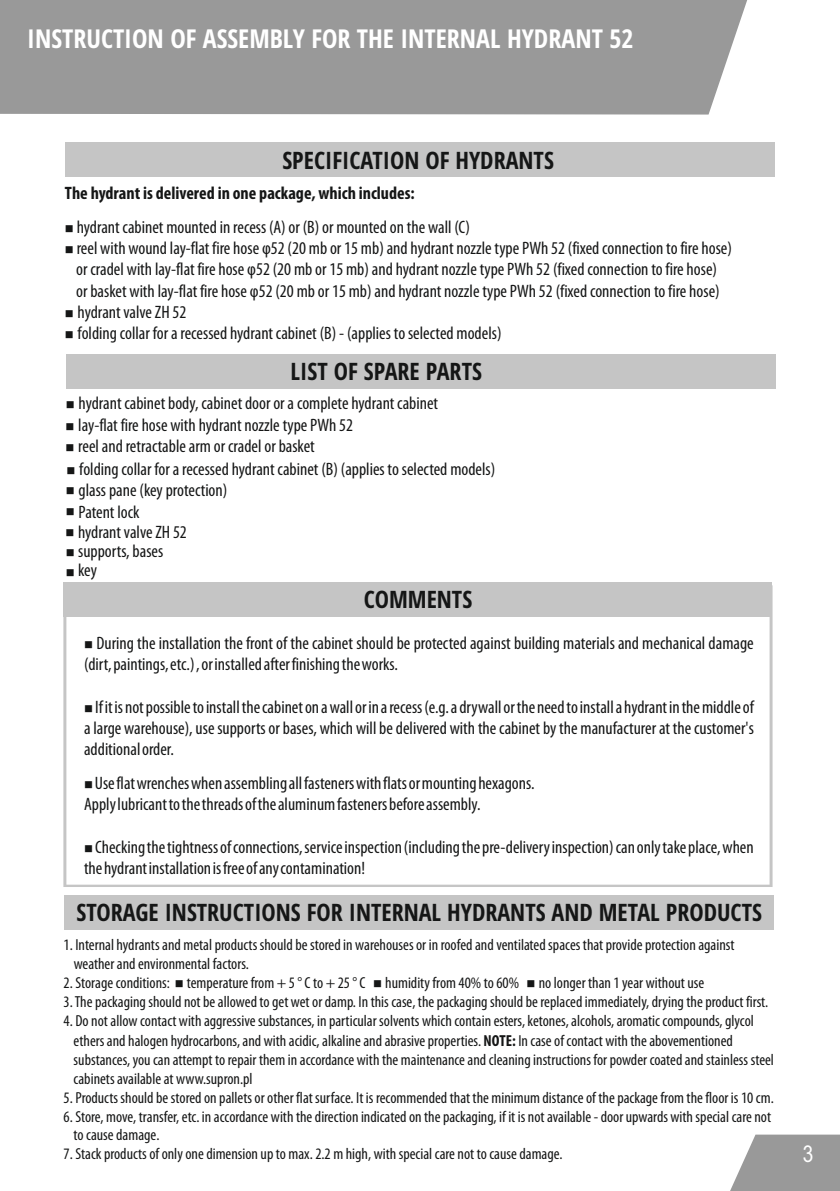
<style>
.page{position:relative;width:840px;height:1191px;background:#fff}
.page>*{position:absolute;margin:0;border:0;box-sizing:border-box;transform-origin:0 0}
.t1{font:700 condensed 26px "Open Sans";color:#fff}
.t2{font:700 condensed 24px "Open Sans";color:#151616}
.t3{font:23.2px "Arial Narrow";color:#fff}
.t4{font:condensed 18px/21.4px "Myriad Pro";color:#151616}
.t5{font:700 condensed 18px "Myriad Pro";color:#151616}
.t6{font:condensed 16px/19px "Myriad Pro";color:#151616}
.t7{font:12px/20.6px "Wingdings";color:#151616;text-align:justify}
.s1{font-weight:700}
</style>
<div class="page">
<div style="left:0;top:0;width:747px;height:115px;background:#999"></div>
<svg style="left:730px;top:1134px;width:109px;height:57px;background:#a5a5a5"></svg>
<svg style="left:63px;top:585px;width:709px;height:302px"></svg>
<div style="left:63px;top:582px;width:708px;height:34px;background:#c5c5c5"></div>
<div style="left:64px;top:895px;width:709px;height:34px;background:#c5c5c5"></div>
<div style="left:65px;top:142px;width:709px;height:34px;background:#c5c5c5"></div>
<div style="left:66px;top:354px;width:709px;height:34px;background:#c5c5c5"></div>
<h1 class="t1" style="left:27px;top:28px;width:607px">INSTRUCTION OF ASSEMBLY FOR THE INTERNAL HYDRANT 52</h1>
<h2 class="t2" style="left:282px;top:151px;width:273px">SPECIFICATION OF HYDRANTS</h2>
<p class="t5" style="left:65px;top:186px;width:351px">The hydrant is delivered in one package, which includes:</p>
<p class="t4" style="left:65px;top:217px;width:406px">■ hydrant cabinet mounted in recess (A) or (B) or mounted on the wall (C)</p>
<p class="t4" style="left:65px;top:239px;width:668px;text-align:center">■ reel with wound lay-flat fire hose φ52 (20 mb or 15 mb) and hydrant nozzle type PWh 52 (fixed connection to fire hose) or cradel with lay-flat fire hose φ52 (20 mb or 15 mb) and hydrant nozzle type PWh 52 (fixed connection to fire hose)<br>or basket with lay-flat fire hose φ52 (20 mb or 15 mb) and hydrant nozzle type PWh 52 (fixed connection to fire hose)</p>
<p class="t4" style="left:65px;top:303px;width:123px">■ hydrant valve ZH 52</p>
<p class="t4" style="left:65px;top:324px;width:438px">■ folding collar for a recessed hydrant cabinet (B) - (applies to selected models)</p>
<h2 class="t2" style="left:290px;top:361px;width:193px">LIST OF SPARE PARTS</h2>
<p class="t4" style="left:79px;top:394px;width:361px">hydrant cabinet body, cabinet door or a complete hydrant cabinet</p>
<p class="t7" style="left:66px;top:396px;width:10px">■</p>
<p class="t4" style="left:78px;top:416px;width:276px;line-height:20.6px">lay-flat fire hose with hydrant nozzle type PWh 52 reel and retractable arm or cradel or basket</p>
<p class="t4" style="left:66px;top:460px;width:430px">■ folding collar for a recessed hydrant cabinet (B) (applies to selected models)</p>
<p class="t4" style="left:78px;top:482px;width:151px;line-height:20px">glass pane (key protection)<br>Patent lock<br>hydrant valve ZH 52 supports, bases<br>key</p>
<p class="t7" style="left:65px;top:482px;width:11px">■ ■ ■</p>
<p class="t7" style="left:66px;top:563px;width:10px">■</p>
<p class="t7" style="left:66px;top:543px;width:10px">■</p>
<h2 class="t2" style="left:364px;top:589px;width:110px">COMMENTS</h2>
<p class="t4" style="left:84px;top:633px;width:671px">■ During the installation the front of the cabinet should be protected against building materials and mechanical damage (dirt, paintings, etc.) , or installed after finishing the works.</p>
<p class="t4" style="left:84px;top:697px;width:671px;text-align:justify">■ If it is not possible to install the cabinet on a wall or in a recess (e.g. a drywall or the need to install a hydrant in the middle of a large warehouse), use supports or bases, which will be delivered with the cabinet by the manufacturer at the customer's additional order.</p>
<p class="t4" style="left:84px;top:773px;width:452px">■ Use flat wrenches when assembling all fasteners with flats or mounting hexagons.<br>Apply lubricant to the threads of the aluminum fasteners before assembly.</p>
<p class="t4" style="left:84px;top:837px;width:671px">■ Checking the tightness of connections, service inspection (including the pre-delivery inspection) can only take place, when the hydrant installation is free of any contamination!</p>
<h2 class="t2" style="left:76px;top:902px;width:686px">STORAGE INSTRUCTIONS FOR INTERNAL HYDRANTS AND METAL PRODUCTS</h2>
<p class="t6" style="left:74px;top:937px;width:662px;text-indent:-10px">1. Internal hydrants and metal products should be stored in warehouses or in roofed and ventilated spaces that provide protection against weather and environmental factors.</p>
<p class="t6" style="left:64px;top:974px;width:641px">2. Storage conditions: ■ temperature from + 5 ° C to + 25 ° C ■ humidity from 40% to 60% ■ no longer than 1 year without use</p>
<p class="t6" style="left:64px;top:993px;width:705px">3. The packaging should not be allowed to get wet or damp. In this case, the packaging should be replaced immediately, drying the product first.</p>
<p class="t6" style="left:74px;top:1012px;width:701px;text-indent:-10px">4. Do not allow contact with aggressive substances, in particular solvents which contain esters, ketones, alcohols, aromatic compounds, glycol ethers and halogen hydrocarbons, and with acidic, alkaline and abrasive properties. <span class="s1">NOTE:</span> In case of contact with the abovementioned substances, you can attempt to repair them in accordance with the maintenance and cleaning instructions for powder coated and stainless steel cabinets available at www.supron.pl</p>
<p class="t6" style="left:64px;top:1089px;width:711px">5. Products should be stored on pallets or other flat surface. It is recommended that the minimum distance of the package from the floor is 10 cm.</p>
<p class="t6" style="left:74px;top:1108px;width:698px;text-indent:-10px">6. Store, move, transfer, etc. in accordance with the direction indicated on the packaging, if it is not available - door upwards with special care not to cause damage.</p>
<p class="t6" style="left:64px;top:1146px;width:500px">7. Stack products of only one dimension up to max. 2.2 m high, with special care not to cause damage.</p>
<p class="t3" style="left:802px;top:1145px;width:12px">3</p>
</div>
